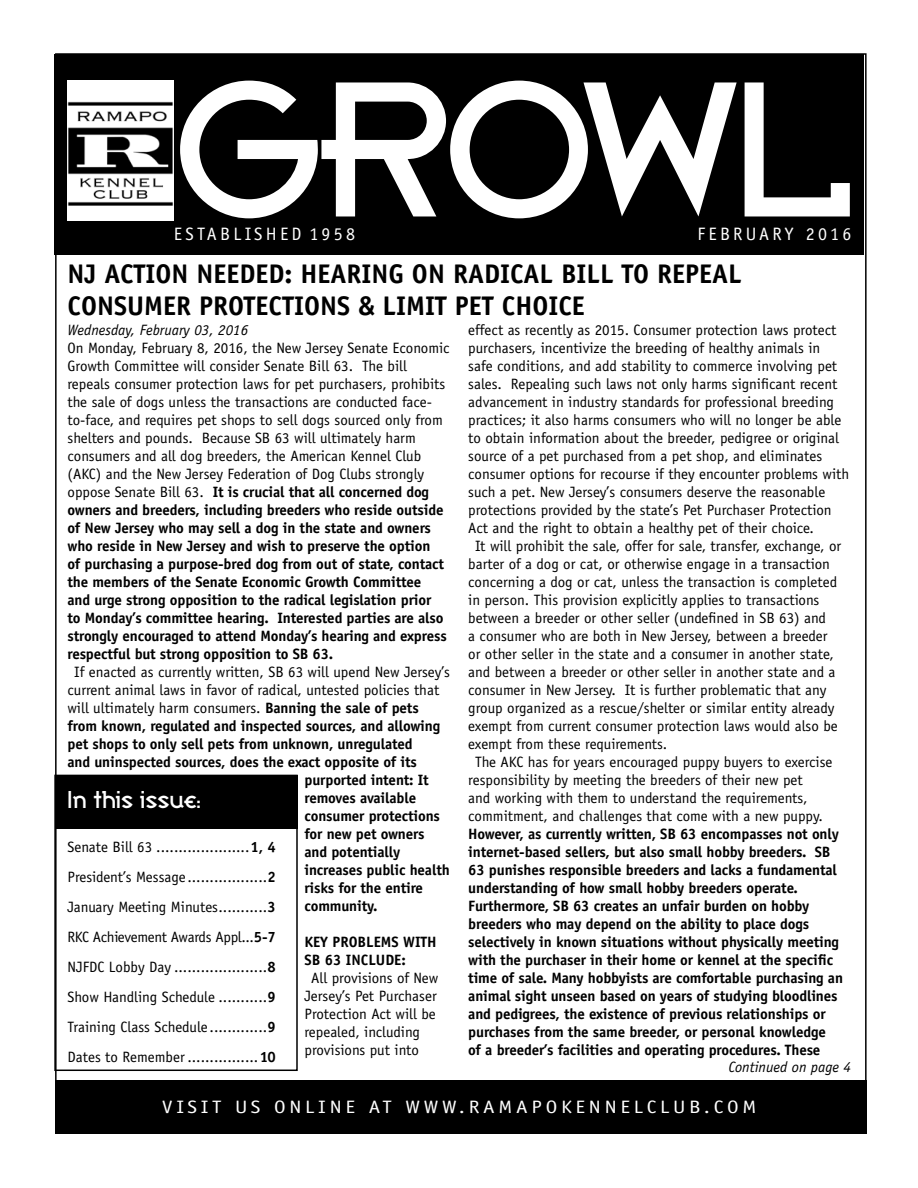
<style>
.page{position:relative;width:918px;height:1188px;background:#fff}
.page>*{position:absolute;margin:0;border:0;box-sizing:border-box;transform-origin:0 0}
.t1{font:189px "Broadband ICG";letter-spacing:-.03em;color:#fff}
.t2{font:700 27px/32.4px "Officina Sans";color:#000}
.t3{font:24px "Broadband ICG";color:#fff}
.t4{font:18px "Officina Sans";letter-spacing:.18em;color:#fff;scale:1.16 1}
.t5{font:18px "Officina Sans";letter-spacing:.18em;color:#fff}
.t6{font:15px/30px "Officina Sans";color:#000}
.t7{font:700 15px/18px "Officina Sans";letter-spacing:-.01em;color:#000}
.t8{font:italic 15px "Officina Sans";color:#000}
.s1{font-weight:400}
.s2{font-weight:700}
</style>
<div class="page">
<div style="left:54px;top:54px;width:810px;height:201px;background:#000"></div>
<div style="left:68px;top:80px;width:106px;height:140px;background:#fff"></div>
<img style="left:68px;top:101px;width:106px;height:105px">
<div style="left:55px;top:1080px;width:812px;height:54px;background:#000"></div>
<div style="left:54px;top:775px;width:244px;height:296px;border:2px solid #000"></div>
<div style="left:55px;top:775px;width:242px;height:54px;background:#000"></div>
<h1 class="t1" style="left:175px;top:34px;width:682px">GROWL</h1>
<p class="t5" style="left:174px;top:224px;width:183px">ESTABLISHED 1958</p>
<p class="t5" style="left:698px;top:224px;width:155px">FEBRUARY 2016</p>
<h2 class="t2" style="left:68px;top:257px;width:676px">NJ ACTION NEEDED: HEARING ON RADICAL BILL TO REPEAL<br>CONSUMER PROTECTIONS &amp; LIMIT PET CHOICE</h2>
<p class="t8" style="left:68px;top:321px;width:182px">Wednesday, February 03, 2016</p>
<p class="t7" style="left:68px;top:339px;width:384px"><span class="s1">On Monday, February 8, 2016, the New Jersey Senate Economic Growth Committee will consider Senate Bill 63. The bill repeals consumer protection laws for pet purchasers, prohibits the sale of dogs unless the transactions are conducted face&shy;to-face, and requires pet shops to sell dogs sourced only from shelters and pounds. Because SB 63 will ultimately harm consumers and all dog breeders, the American Kennel Club (AKC) and the New Jersey Federation of Dog Clubs strongly oppose Senate Bill 63.</span> It is crucial that all concerned dog owners and breeders, including breeders who reside outside of New Jersey who may sell a dog in the state and owners who reside in New Jersey and wish to preserve the option<br>of purchasing a purpose-bred dog from out of state, contact the members of the Senate Economic Growth Committee<br>and urge strong opposition to the radical legislation prior<br>to Monday’s committee hearing. Interested parties are also strongly encouraged to attend Monday’s hearing and express respectful but strong opposition to SB 63.</p>
<p class="t6" style="left:74px;top:657px;width:377px">If enacted as currently written, SB 63 will upend New Jersey’s</p>
<p class="t6" style="left:68px;top:675px;width:373px">current animal laws in favor of radical, untested policies that</p>
<p class="t6" style="left:68px;top:693px;width:353px">will ultimately harm consumers. <span class="s2">Banning the sale of pets</span></p>
<p class="t7" style="left:68px;top:717px;width:374px">from known, regulated and inspected sources, and allowing</p>
<p class="t7" style="left:68px;top:735px;width:347px">pet shops to only sell pets from unknown, unregulated</p>
<p class="t7" style="left:68px;top:753px;width:351px">and uninspected sources, does the exact opposite of its</p>
<p class="t7" style="left:304px;top:771px;width:126px">purported intent: It</p>
<p class="t7" style="left:304px;top:789px;width:113px">removes available</p>
<p class="t7" style="left:304px;top:807px;width:137px">consumer protections</p>
<p class="t7" style="left:304px;top:825px;width:121px">for new pet owners</p>
<p class="t7" style="left:304px;top:843px;width:97px">and potentially</p>
<p class="t7" style="left:304px;top:861px;width:147px">increases public health</p>
<p class="t7" style="left:304px;top:879px;width:120px">risks for the entire</p>
<p class="t7" style="left:304px;top:897px;width:75px">community.</p>
<p class="t7" style="left:304px;top:933px;width:134px">KEY PROBLEMS WITH<br>SB 63 INCLUDE:</p>
<p class="t6" style="left:304px;top:969px;width:135px;line-height:18px;text-indent:7px">All provisions of New<br>Jersey’s Pet Purchaser<br>Protection Act will be repealed, including provisions put into</p>
<h3 class="t3" style="left:68px;top:785px;width:134px">In this issue:</h3>
<p class="t6" style="left:68px;top:832px;width:210px;text-align:justify">Senate Bill 63 .....................<span class="s2">1, 4<br></span>President’s Message ..................<span class="s2">2<br></span>January Meeting Minutes...........<span class="s2">3<br></span>RKC Achievement Awards Appl...<span class="s2">5-7<br></span>NJFDC Lobby Day .....................<span class="s2">8<br></span>Show Handling Schedule ...........<span class="s2">9<br></span>Training Class Schedule.............<span class="s2">9<br></span>Dates to Remember ................<span class="s2">10</span></p>
<p class="t6" style="left:468px;top:315px;width:370px">effect as recently as 2015. Consumer protection laws protect</p>
<p class="t6" style="left:468px;top:333px;width:354px">purchasers, incentivize the breeding of healthy animals in</p>
<p class="t6" style="left:468px;top:351px;width:370px">safe conditions, and add stability to commerce involving pet</p>
<p class="t6" style="left:468px;top:369px;width:371px">sales. Repealing such laws not only harms significant recent</p>
<p class="t6" style="left:468px;top:387px;width:367px">advancement in industry standards for professional breeding</p>
<p class="t6" style="left:468px;top:405px;width:375px">practices; it also harms consumers who will no longer be able</p>
<p class="t6" style="left:468px;top:423px;width:372px">to obtain information about the breeder, pedigree or original</p>
<p class="t6" style="left:468px;top:441px;width:355px">source of a pet purchased from a pet shop, and eliminates</p>
<p class="t6" style="left:468px;top:459px;width:382px">consumer options for recourse if they encounter problems with</p>
<p class="t6" style="left:468px;top:477px;width:359px">such a pet. New Jersey’s consumers deserve the reasonable</p>
<p class="t6" style="left:468px;top:495px;width:365px">protections provided by the state’s Pet Purchaser Protection</p>
<p class="t6" style="left:468px;top:513px;width:347px">Act and the right to obtain a healthy pet of their choice.</p>
<p class="t6" style="left:475px;top:531px;width:368px">It will prohibit the sale, offer for sale, transfer, exchange, or</p>
<p class="t6" style="left:468px;top:549px;width:363px">barter of a dog or cat, or otherwise engage in a transaction</p>
<p class="t6" style="left:468px;top:567px;width:370px">concerning a dog or cat, unless the transaction is completed</p>
<p class="t6" style="left:468px;top:585px;width:353px">in person. This provision explicitly applies to transactions</p>
<p class="t6" style="left:468px;top:603px;width:359px">between a breeder or other seller (undefined in SB 63) and</p>
<p class="t6" style="left:468px;top:621px;width:361px">a consumer who are both in New Jersey, between a breeder</p>
<p class="t6" style="left:468px;top:639px;width:367px">or other seller in the state and a consumer in another state,</p>
<p class="t6" style="left:468px;top:657px;width:369px">and between a breeder or other seller in another state and a</p>
<p class="t6" style="left:468px;top:675px;width:360px">consumer in New Jersey. It is further problematic that any</p>
<p class="t6" style="left:468px;top:693px;width:368px">group organized as a rescue/shelter or similar entity already</p>
<p class="t6" style="left:468px;top:711px;width:371px">exempt from current consumer protection laws would also be</p>
<p class="t6" style="left:468px;top:729px;width:200px">exempt from these requirements.</p>
<p class="t6" style="left:475px;top:747px;width:359px">The AKC has for years encouraged puppy buyers to exercise</p>
<p class="t6" style="left:468px;top:765px;width:336px">responsibility by meeting the breeders of their new pet</p>
<p class="t6" style="left:468px;top:783px;width:341px">and working with them to understand the requirements,</p>
<p class="t6" style="left:468px;top:801px;width:356px">commitment, and challenges that come with a new puppy.</p>
<p class="t7" style="left:468px;top:825px;width:376px">However, as currently written, SB 63 encompasses not only internet-based sellers, but also small hobby breeders. SB 63 punishes responsible breeders and lacks a fundamental understanding of how small hobby breeders operate.<br>Furthermore, SB 63 creates an unfair burden on hobby breeders who may depend on the ability to place dogs selectively in known situations without physically meeting with the purchaser in their home or kennel at the specific time of sale. Many hobbyists are comfortable purchasing an animal sight unseen based on years of studying bloodlines and pedigrees, the existence of previous relationships or purchases from the same breeder, or personal knowledge<br>of a breeder’s facilities and operating procedures. These</p>
<p class="t8" style="left:728px;top:1059px;width:124px">Continued on page 4</p>
<p class="t4" style="left:162px;top:1096px;width:514px">VISIT US ONLINE AT WWW.RAMAPOKENNELCLUB.COM</p>
</div>
